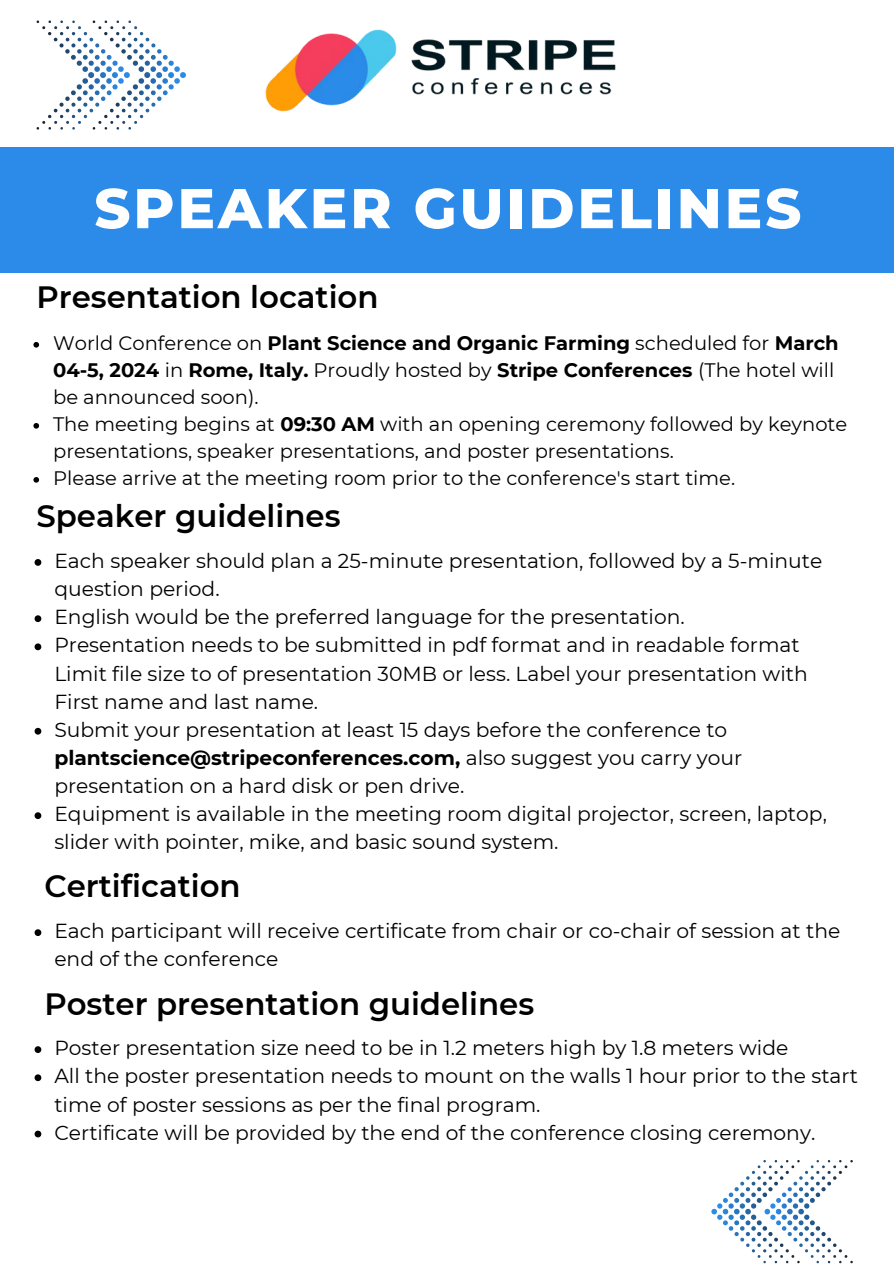
<style>
.page{position:relative;width:894px;height:1264px;background:#fff}
.page>*{position:absolute;margin:0;border:0;box-sizing:border-box;transform-origin:0 0}
.t1{font:800 55.95px "Montserrat";letter-spacing:.05em;color:#fff}
.t2{font:600 30.75px "Montserrat";color:#000}
.t3{font:20.25px/28.2px "Montserrat";color:#000}
.t4{font:19.5px/27px "Montserrat";color:#000}
.s1{font-weight:700}
</style>
<div class="page">
<img style="left:265px;top:29px;width:351px;height:83px">
<div style="left:0;top:147px;width:893px;height:125px;background:#2c8be8"></div>
<svg style="left:33px;top:342px;width:6px;height:5px"></svg>
<svg style="left:33px;top:423px;width:6px;height:5px"></svg>
<svg style="left:33px;top:477px;width:6px;height:5px"></svg>
<svg style="left:35px;top:559px;width:6px;height:7px"></svg>
<svg style="left:35px;top:615px;width:6px;height:7px"></svg>
<svg style="left:35px;top:643px;width:6px;height:7px"></svg>
<svg style="left:35px;top:728px;width:6px;height:6px"></svg>
<svg style="left:35px;top:812px;width:6px;height:7px"></svg>
<svg style="left:35px;top:929px;width:6px;height:7px"></svg>
<svg style="left:35px;top:1046px;width:6px;height:6px"></svg>
<svg style="left:35px;top:1074px;width:6px;height:7px"></svg>
<svg style="left:35px;top:1130px;width:6px;height:7px"></svg>
<svg style="left:37px;top:20px;width:149px;height:110px"></svg>
<svg style="left:711px;top:1160px;width:141px;height:103px"></svg>
<h1 class="t1" style="left:94px;top:174px;width:708px">SPEAKER GUIDELINES</h1>
<h2 class="t2" style="left:36px;top:278px;width:343px">Presentation location</h2>
<p class="t4" style="left:53px;top:329px;width:795px">World Conference on <span class="s1">Plant Science and Organic Farming</span> scheduled for <span class="s1">March 04-5, 2024</span> in <span class="s1">Rome, Italy.</span> Proudly hosted by <span class="s1">Stripe Conferences</span> (The hotel will be announced soon).<br>The meeting begins at <span class="s1">09:30 AM</span> with an opening ceremony followed by keynote presentations, speaker presentations, and poster presentations.<br>Please arrive at the meeting room prior to the conference's start time.</p>
<h2 class="t2" style="left:36px;top:497px;width:305px">Speaker guidelines</h2>
<p class="t3" style="left:54px;top:546px;width:773px">Each speaker should plan a 25-minute presentation, followed by a 5-minute question period.<br>English would be the preferred language for the presentation.<br>Presentation needs to be submitted in pdf format and in readable format Limit file size to of presentation 30MB or less. Label your presentation with First name and last name.<br>Submit your presentation at least 15 days before the conference to <span class="s1">plantscience@stripeconferences.com,</span> also suggest you carry your presentation on a hard disk or pen drive.<br>Equipment is available in the meeting room digital projector, screen, laptop, slider with pointer, mike, and basic sound system.</p>
<h2 class="t2" style="left:44px;top:867px;width:198px">Certification</h2>
<p class="t3" style="left:54px;top:916px;width:787px">Each participant will receive certificate from chair or co-chair of session at the end of the conference</p>
<h2 class="t2" style="left:44px;top:985px;width:491px">Poster presentation guidelines</h2>
<p class="t3" style="left:54px;top:1033px;width:804px">Poster presentation size need to be in 1.2 meters high by 1.8 meters wide<br>All the poster presentation needs to mount on the walls 1 hour prior to the start time of poster sessions as per the final program.<br>Certificate will be provided by the end of the conference closing ceremony.</p>
</div>
